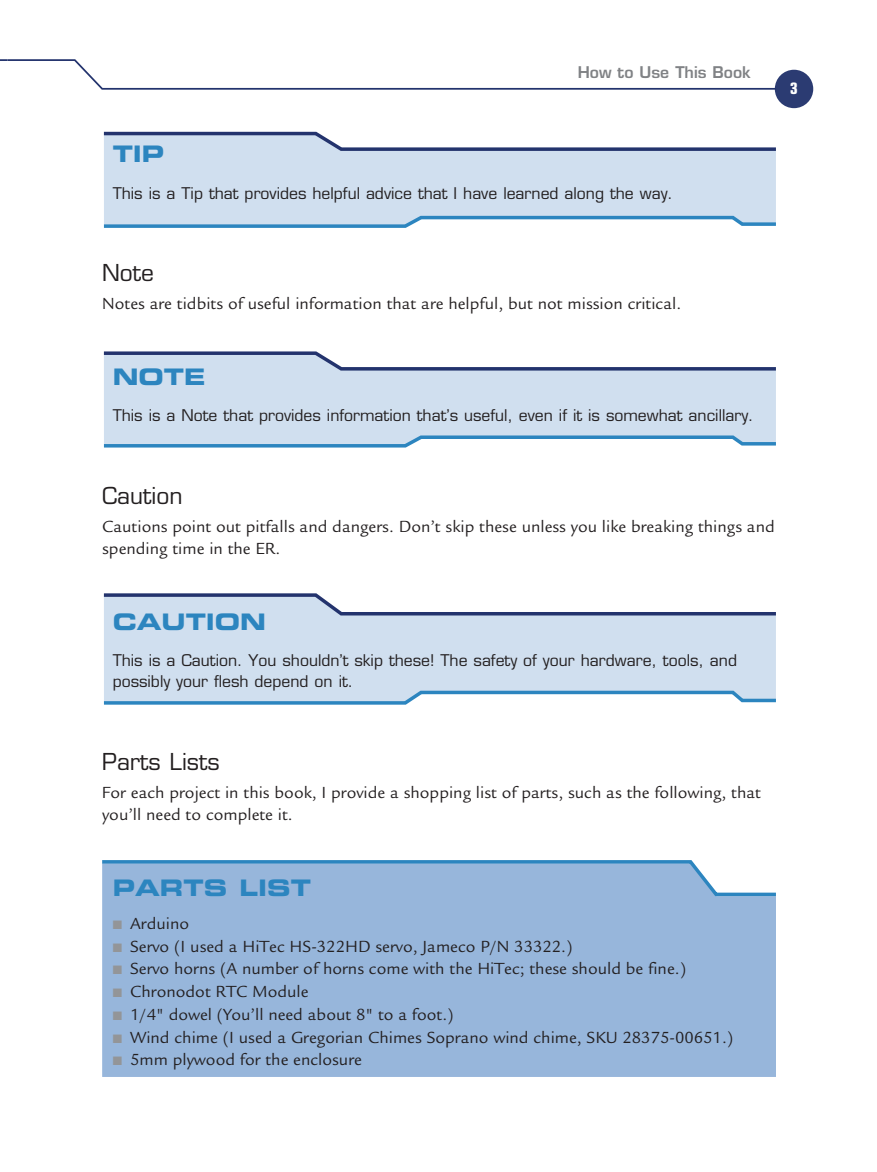
<style>
.page{position:relative;width:877px;height:1172px;background:#fff}
.page>*{position:absolute;margin:0;border:0;box-sizing:border-box;transform-origin:0 0}
.t1{font:22.75px "Eurostile LT Std Bold Ex 2";color:#2c85bf}
.t2{font:22.75px "Eurostile LT Std";color:#231f20}
.t3{font:17.5px/22.8px "Legacy Sans Std";color:#231f20}
.t4{font:15.75px/21px "Eurostile LT Std";color:#231f20}
.t5{font:600 15.75px "Eurostile LT Std";color:#808285}
.t6{font:700 condensed 15.75px "Eurostile LT Std";color:#fff}
.s1{color:#939598}
</style>
<div class="page">
<div style="left:775px;top:70px;width:38px;height:38px;background:#2b3b72;border-radius:50%"></div>
<svg style="left:0;top:59px;width:778px;height:32px"></svg>
<div style="left:102px;top:898px;width:674px;height:179px;background:#97b6db"></div>
<svg style="left:102px;top:860px;width:674px;height:38px"></svg>
<div style="left:104px;top:617px;width:672px;height:72px;background:#d0dfef"></div>
<svg style="left:103px;top:593px;width:673px;height:24px"></svg>
<svg style="left:103px;top:689px;width:673px;height:16px"></svg>
<div style="left:104px;top:372px;width:672px;height:62px;background:#d0dfef"></div>
<svg style="left:103px;top:351px;width:673px;height:21px"></svg>
<svg style="left:103px;top:434px;width:673px;height:14px"></svg>
<div style="left:104px;top:153px;width:672px;height:61px;background:#d0dfef"></div>
<svg style="left:103px;top:131px;width:673px;height:22px"></svg>
<svg style="left:103px;top:214px;width:673px;height:14px"></svg>
<p class="t5" style="left:578px;top:66px;width:174px">How to Use This Book</p>
<h1 class="t1" style="left:113px;top:145px;width:53px">TIP</h1>
<p class="t4" style="left:113px;top:185px;width:562px">This is a Tip that provides helpful advice that I have learned along the way.</p>
<p class="t6" style="left:790px;top:82px;width:9px">3</p>
<h1 class="t2" style="left:102px;top:264px;width:53px">Note</h1>
<p class="t3" style="left:102px;top:294px;width:581px">Notes are tidbits of useful information that are helpful, but not mission critical.</p>
<h1 class="t1" style="left:113px;top:368px;width:94px">NOTE</h1>
<p class="t4" style="left:113px;top:407px;width:643px">This is a Note that provides information that’s useful, even if it is somewhat ancillary.</p>
<h1 class="t2" style="left:102px;top:487px;width:82px">Caution</h1>
<p class="t3" style="left:102px;top:517px;width:674px">Cautions point out pitfalls and dangers. Don’t skip these unless you like breaking things and spending time in the ER.</p>
<h1 class="t1" style="left:113px;top:613px;width:155px">CAUTION</h1>
<p class="t4" style="left:113px;top:652px;width:626px">This is a Caution. You shouldn’t skip these! The safety of your hardware, tools, and possibly your flesh depend on it.</p>
<h1 class="t2" style="left:102px;top:753px;width:119px">Parts Lists</h1>
<p class="t3" style="left:102px;top:783px;width:660px">For each project in this book, I provide a shopping list of parts, such as the following, that you’ll need to complete it.</p>
<h1 class="t1" style="left:113px;top:879px;width:200px">PARTS LIST</h1>
<p class="t3" style="left:113px;top:914px;width:78px"><span class="s1">■</span> Arduino</p>
<p class="t3" style="left:113px;top:937px;width:461px"><span class="s1">■</span> Servo (I used a HiTec HS-322HD servo, Jameco P/N 33322.)</p>
<p class="t3" style="left:113px;top:959px;width:575px"><span class="s1">■</span> Servo horns (A number of horns come with the HiTec; these should be fine.)</p>
<p class="t3" style="left:113px;top:982px;width:197px"><span class="s1">■</span> Chronodot RTC Module</p>
<p class="t3" style="left:113px;top:1005px;width:343px"><span class="s1">■</span> 1/4" dowel (You’ll need about 8" to a foot.)</p>
<p class="t3" style="left:113px;top:1028px;width:622px"><span class="s1">■</span> Wind chime (I used a Gregorian Chimes Soprano wind chime, SKU 28375-00651.)</p>
<p class="t3" style="left:113px;top:1050px;width:251px"><span class="s1">■</span> 5mm plywood for the enclosure</p>
</div>
